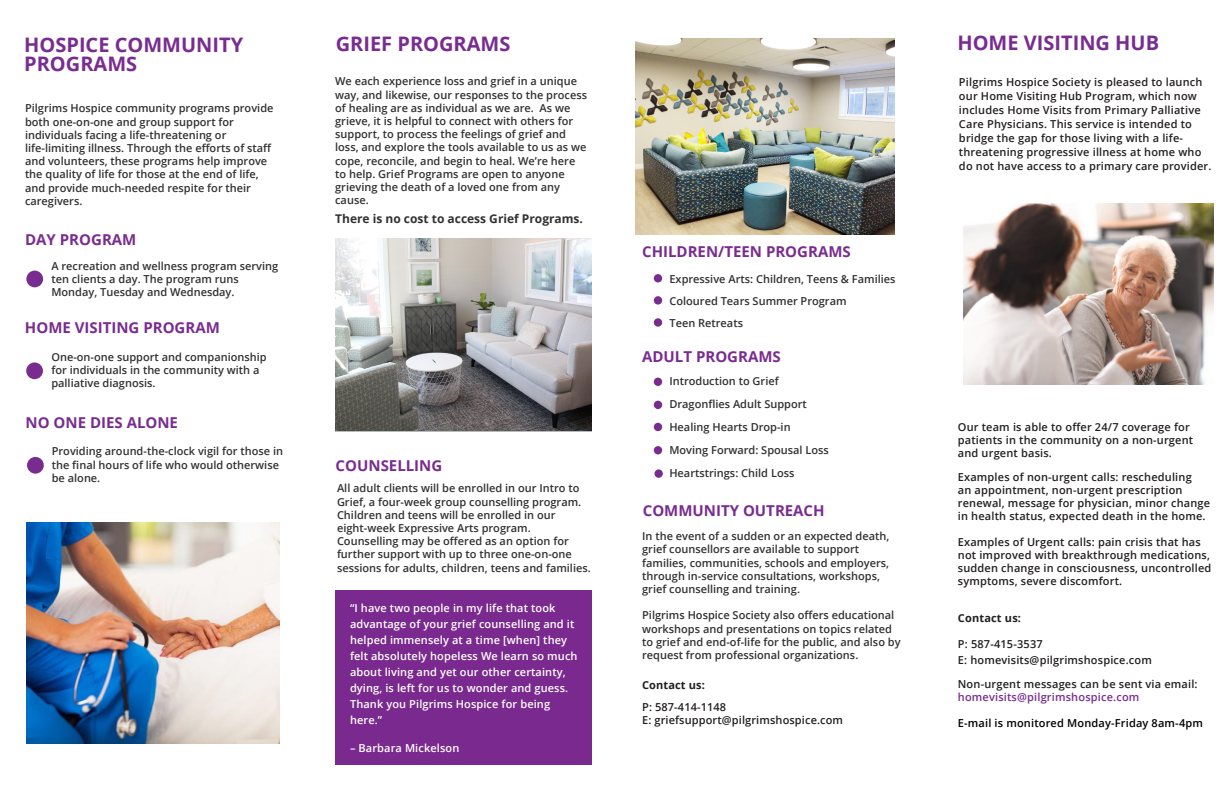
<style>
.page{position:relative;width:1224px;height:792px;background:#fff}
.page>*{position:absolute;margin:0;border:0;box-sizing:border-box;transform-origin:0 0}
.Heading{font:700 20px/19px "Open Sans";color:#792c90}
.Heading-2{font:700 15px "Open Sans";color:#792c90}
.Body{font:700 12px "Open Sans";color:#313132}
.Body-2{font:600 11px/13.2px "Open Sans";color:#313132}
.Body_Copy_1_-_Justif{font:600 11px/13px "Open Sans";letter-spacing:.015em;color:#231f20}
.Body-3{font:600 11px/16px "Open Sans";letter-spacing:.01em;color:#fff}
.Body-4{font:600 11px/13px "Open Sans";letter-spacing:.01em;color:#231f20}
.Body_Copy_1_-_Justif-2{font:600 11px "Open Sans";letter-spacing:.015em;color:#000}
.Body_Copy_1_-_Justif-3{font:700 11px "Open Sans";letter-spacing:.015em;color:#231f20}
.Body-5{font:700 11px "Open Sans";letter-spacing:.01em;color:#231f20}
.s1{color:#792c90}
</style>
<div class="page">
<img style="left:963px;top:204px;width:250px;height:180px">
<img style="left:26px;top:523px;width:254px;height:220px">
<img style="left:635px;top:39px;width:259px;height:195px">
<img style="left:335px;top:239px;width:257px;height:191px">
<div style="left:26px;top:271px;width:17px;height:16px;background:#792c8f;border-radius:50%"></div>
<div style="left:26px;top:362px;width:17px;height:17px;background:#792c8f;border-radius:50%"></div>
<div style="left:27px;top:457px;width:17px;height:17px;background:#792c8f;border-radius:50%"></div>
<div style="left:654px;top:274px;width:8px;height:8px;background:#792c8f;border-radius:50%"></div>
<div style="left:654px;top:296px;width:8px;height:9px;background:#792c8f;border-radius:50%"></div>
<div style="left:654px;top:318px;width:8px;height:9px;background:#792c8f;border-radius:50%"></div>
<div style="left:654px;top:378px;width:8px;height:8px;background:#792c8f;border-radius:50%"></div>
<div style="left:654px;top:401px;width:8px;height:8px;background:#792c8f;border-radius:50%"></div>
<div style="left:654px;top:423px;width:8px;height:8px;background:#792c8f;border-radius:50%"></div>
<div style="left:654px;top:446px;width:8px;height:8px;background:#792c8f;border-radius:50%"></div>
<div style="left:335px;top:590px;width:257px;height:175px;background:#7a2a8f"></div>
<div style="left:654px;top:469px;width:9px;height:9px;background:#792c8f;border-radius:50%"></div>
<p class="Heading" style="left:24px;top:35px;width:220px">HOSPICE COMMUNITY<br>PROGRAMS</p>
<p class="Body-2" style="left:25px;top:102px;width:250px">Pilgrims Hospice community programs provide both one-on-one and group support for individuals facing a life-threatening or life-limiting illness. Through the efforts of staff and volunteers, these programs help improve the quality of life for those at the end of life, and provide much-needed respite for their caregivers.</p>
<p class="Heading-2" style="left:25px;top:229px;width:113px">DAY PROGRAM</p>
<p class="Body-2" style="left:51px;top:259px;width:228px">A recreation and wellness program serving ten clients a day. The program runs<br>Monday, Tuesday and Wednesday.</p>
<p class="Heading-2" style="left:25px;top:317px;width:196px">HOME VISITING PROGRAM</p>
<p class="Body-2" style="left:51px;top:350px;width:217px">One-on-one support and companionship for individuals in the community with a palliative diagnosis.</p>
<p class="Heading-2" style="left:26px;top:412px;width:154px">NO ONE DIES ALONE</p>
<p class="Body-2" style="left:52px;top:445px;width:233px">Providing around-the-clock vigil for those in the final hours of life who would otherwise be alone.</p>
<p class="Heading" style="left:336px;top:34px;width:176px">GRIEF PROGRAMS</p>
<p class="Body-2" style="left:335px;top:75px;width:253px">We each experience loss and grief in a unique way, and likewise, our responses to the process of healing are as individual as we are. As we grieve, it is helpful to connect with others for support, to process the feelings of grief and loss, and explore the tools available to us as we cope, reconcile, and begin to heal. We’re here to help. Grief Programs are open to anyone grieving the death of a loved one from any cause.</p>
<p class="Body" style="left:335px;top:210px;width:249px">There is no cost to access Grief Programs.</p>
<p class="Heading-2" style="left:336px;top:455px;width:108px">COUNSELLING</p>
<p class="Body-2" style="left:337px;top:482px;width:255px">All adult clients will be enrolled in our Intro to Grief, a four-week group counselling program.<br>Children and teens will be enrolled in our eight-week Expressive Arts program.<br>Counselling may be offered as an option for further support with up to three one-on-one sessions for adults, children, teens and families.</p>
<p class="Body-3" style="left:350px;top:600px;width:229px">“I have two people in my life that took advantage of your grief counselling and it helped immensely at a time [when] they felt absolutely hopeless We learn so much about living and yet our other certainty, dying, is left for us to wonder and guess.<br>Thank you Pilgrims Hospice for being here.”</p>
<p class="Body-3" style="left:350px;top:740px;width:111px">– Barbara Mickelson</p>
<p class="Heading-2" style="left:642px;top:240px;width:210px">CHILDREN/TEEN PROGRAMS</p>
<p class="Body-2" style="left:669px;top:272px;width:228px">Expressive Arts: Children, Teens &amp; Families</p>
<p class="Body-2" style="left:669px;top:294px;width:179px">Coloured Tears Summer Program</p>
<p class="Body-2" style="left:669px;top:316px;width:75px">Teen Retreats</p>
<p class="Heading-2" style="left:642px;top:346px;width:140px">ADULT PROGRAMS</p>
<p class="Body-2" style="left:669px;top:374px;width:111px">Introduction to Grief</p>
<p class="Body-2" style="left:669px;top:392px;width:139px;line-height:23px">Dragonflies Adult Support<br>Healing Hearts Drop-in</p>
<p class="Body-2" style="left:669px;top:443px;width:161px">Moving Forward: Spousal Loss</p>
<p class="Body-2" style="left:669px;top:466px;width:127px">Heartstrings: Child Loss</p>
<p class="Heading-2" style="left:643px;top:500px;width:183px">COMMUNITY OUTREACH</p>
<p class="Body-2" style="left:642px;top:529px;width:249px">In the event of a sudden or an expected death, grief counsellors are available to support families, communities, schools and employers, through in-service consultations, workshops, grief counselling and training.</p>
<p class="Body-2" style="left:642px;top:609px;width:260px">Pilgrims Hospice Society also offers educational workshops and presentations on topics related to grief and end-of-life for the public, and also by request from professional organizations.</p>
<p class="Body-5" style="left:642px;top:677px;width:64px">Contact us:</p>
<p class="Body-4" style="left:642px;top:701px;width:202px">P: 587-414-1148<br>E: griefsupport@pilgrimshospice.com</p>
<p class="Heading" style="left:957px;top:33px;width:203px">HOME VISITING HUB</p>
<p class="Body_Copy_1_-_Justif" style="left:959px;top:75px;width:254px;line-height:14px">Pilgrims Hospice Society is pleased to launch our Home Visiting Hub Program, which now includes Home Visits from Primary Palliative Care Physicians. This service is intended to bridge the gap for those living with a life&shy;threatening progressive illness at home who do not have access to a primary care provider.</p>
<p class="Body_Copy_1_-_Justif" style="left:958px;top:420px;width:237px">Our team is able to offer 24/7 coverage for patients in the community on a non-urgent and urgent basis.</p>
<p class="Body_Copy_1_-_Justif" style="left:958px;top:470px;width:254px">Examples of non-urgent calls: rescheduling<br>an appointment, non-urgent prescription renewal, message for physician, minor change in health status, expected death in the home.</p>
<p class="Body_Copy_1_-_Justif" style="left:958px;top:535px;width:255px">Examples of Urgent calls: pain crisis that has not improved with breakthrough medications, sudden change in consciousness, uncontrolled symptoms, severe discomfort.</p>
<p class="Body_Copy_1_-_Justif-3" style="left:958px;top:610px;width:65px">Contact us:</p>
<p class="Body_Copy_1_-_Justif" style="left:958px;top:637px;width:86px">P: 587-415-3537</p>
<p class="Body_Copy_1_-_Justif" style="left:958px;top:653px;width:196px">E: homevisits@pilgrimshospice.com</p>
<p class="Body_Copy_1_-_Justif" style="left:958px;top:677px;width:241px">Non-urgent messages can be sent via email: <span class="s1">homevisits@pilgrimshospice.com</span></p>
<p class="Body_Copy_1_-_Justif-2" style="left:958px;top:715px;width:247px">E-mail is monitored Monday-Friday 8am-4pm</p>
</div>
